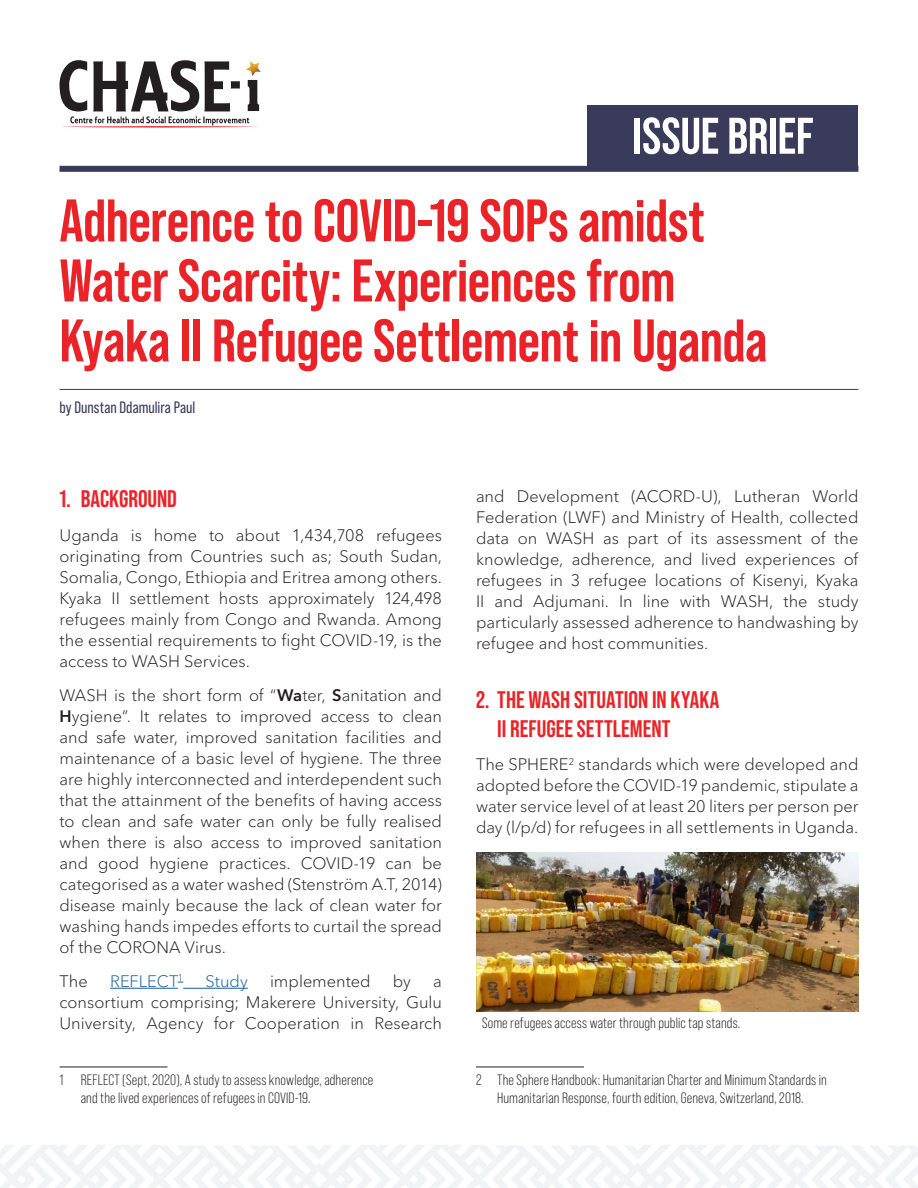
<style>
.page{position:relative;width:918px;height:1188px;background:#fff}
.page>*{position:absolute;margin:0;border:0;box-sizing:border-box;transform-origin:0 0}
.t1{font:700 60px/60px "Bebas Neue Pro";letter-spacing:-.01em;color:#ea2329}
.t2{font:700 51.45px "Bebas Neue Pro";letter-spacing:-.005em;color:#fff}
.Body_Subhead{font:700 24px/28.8px "Bebas Neue Pro";color:#ea2329}
.Body_Text{font:300 16.5px/21px "Avenir Next LT Pro";color:#231f20;text-align:justify}
.Body_Text-2{font:16.5px "Bebas Neue Pro";color:#3a3b5a}
.Body_Text-3{font:300 16.5px "Avenir Next LT Pro";color:#175d9e}
.Footnotes{font:15px/18px "Bebas Neue Pro";letter-spacing:.01em;color:#231f20}
.s1{font-weight:600}
</style>
<div class="page">
<svg style="left:0;top:1145px;width:918px;height:43px"></svg>
<div style="left:588px;top:105px;width:270px;height:63px;background:#3a3b5a"></div>
<svg style="left:60px;top:60px;width:199px;height:68px"></svg>
<img style="left:246px;top:61px;width:15px;height:15px">
<div style="left:60px;top:166px;width:798px;height:6px;background:#3a3b5a"></div>
<hr style="left:60px;top:389px;width:798px;height:1px;background:#3a3b5a">
<hr style="left:110px;top:988px;width:68px;height:1px;background:#175d9e">
<hr style="left:183px;top:988px;width:65px;height:1px;background:#175d9e">
<hr style="left:60px;top:1067px;width:108px;height:1px;background:#231f20">
<img style="left:476px;top:852px;width:382px;height:160px">
<hr style="left:476px;top:1067px;width:108px;height:1px;background:#231f20">
<p class="t2" style="left:633px;top:106px;width:182px">ISSUE BRIEF</p>
<p class="t1" style="left:60px;top:190px;width:710px">Adherence to COVID-19 SOPs amidst<br>Water Scarcity: Experiences from<br>Kyaka II Refugee Settlement in Uganda</p>
<p class="Body_Text-2" style="left:60px;top:397px;width:137px">by Dunstan Ddamulira Paul</p>
<p class="Body_Subhead" style="left:60px;top:484px;width:119px">1. BACKGROUND</p>
<p class="Body_Text" style="left:60px;top:524px;width:384px">Uganda is home to about 1,434,708 refugees originating from Countries such as; South Sudan, Somalia, Congo, Ethiopia and Eritrea among others.<br>Kyaka II settlement hosts approximately 124,498 refugees mainly from Congo and Rwanda. Among the essential requirements to fight COVID-19, is the access to WASH Services.</p>
<p class="Body_Text" style="left:60px;top:684px;width:384px">WASH is the short form of “<span class="s1">Wa</span>ter, <span class="s1">S</span>anitation and <span class="s1">H</span>ygiene”. It relates to improved access to clean and safe water, improved sanitation facilities and maintenance of a basic level of hygiene. The three are highly interconnected and interdependent such that the attainment of the benefits of having access to clean and safe water can only be fully realised when there is also access to improved sanitation and good hygiene practices. COVID-19 can be categorised as a water washed (Stenström A.T, 2014) disease mainly because the lack of clean water for washing hands impedes efforts to curtail the spread of the CORONA Virus.</p>
<p class="Body_Text" style="left:60px;top:970px;width:30px">The</p>
<p class="Body_Text-3" style="left:110px;top:967px;width:75px">REFLECT<sup>1</sup></p>
<p class="Body_Text-3" style="left:206px;top:967px;width:44px">Study</p>
<p class="Body_Text" style="left:270px;top:970px;width:102px">implemented</p>
<p class="Body_Text" style="left:393px;top:970px;width:20px">by</p>
<p class="Body_Text" style="left:60px;top:970px;width:384px;text-indent:374px">a consortium comprising; Makerere University, Gulu University, Agency for Cooperation in Research</p>
<p class="Footnotes" style="left:81px;top:1071px;width:294px;text-indent:-21px">1 REFLECT (Sept, 2020), A study to assess knowledge, adherence and the lived experiences of refugees in COVID-19.</p>
<p class="Body_Text" style="left:476px;top:485px;width:384px">and Development (ACORD-U), Lutheran World Federation (LWF) and Ministry of Health, collected data on WASH as part of its assessment of the knowledge, adherence, and lived experiences of refugees in 3 refugee locations of Kisenyi, Kyaka II and Adjumani. In line with WASH, the study particularly assessed adherence to handwashing by refugee and host communities.</p>
<p class="Body_Subhead" style="left:497px;top:685px;width:224px;text-indent:-21px">2. THE WASH SITUATION IN KYAKA<br>II REFUGEE SETTLEMENT</p>
<p class="Body_Text" style="left:476px;top:753px;width:384px">The SPHERE<sup>2</sup> standards which were developed and adopted before the COVID-19 pandemic, stipulate a water service level of at least 20 liters per person per day (l/p/d) for refugees in all settlements in Uganda.</p>
<p class="Footnotes" style="left:482px;top:1014px;width:260px">Some refugees access water through public tap stands.</p>
<p class="Footnotes" style="left:476px;top:1071px;width:352px;text-align:center">2 The Sphere Handbook: Humanitarian Charter and Minimum Standards in<br>Humanitarian Response, fourth edition, Geneva, Switzerland, 2018.</p>
</div>
